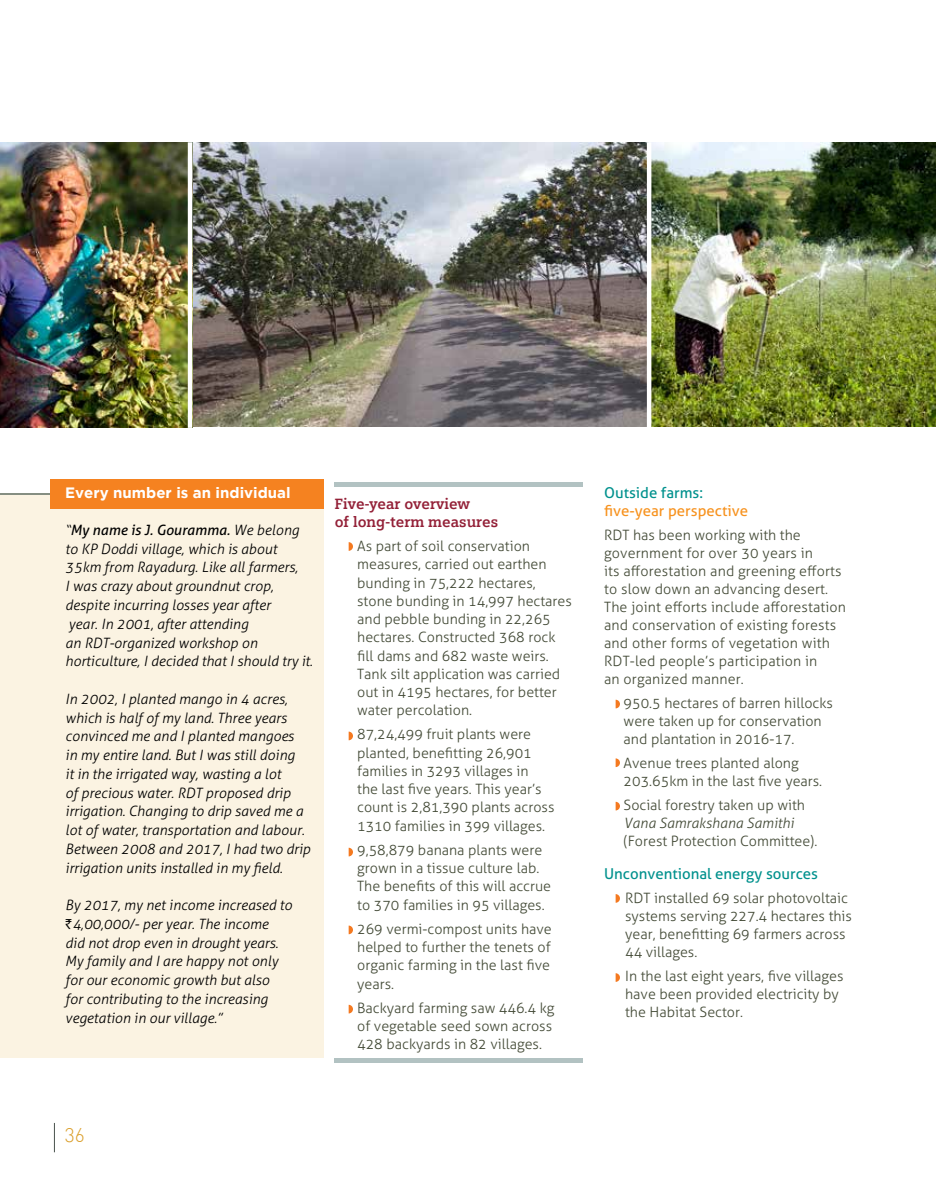
<style>
.page{position:relative;width:936px;height:1191px;background:#fff}
.page>*{position:absolute;margin:0;border:0;box-sizing:border-box;transform-origin:0 0}
.t1{font:300 19.5px "DIN";color:#da9e29}
.t2{font:15px "Aller";color:#00918d}
.t3{font:700 15px/18.1px "Siemens Slab";color:#932037}
.t4{font:700 15px "Gotham";color:#fff}
.t5{font:15px "Aller";color:#f7921e}
.t6{font:300 14.25px/18.3px "Aller";color:#434a36}
.t7{font:italic 300 14.25px/18.8px "Aller";color:#000}
.t8{font:italic 300 14.25px "Aller";color:#434a36}
.s1{font-weight:400}
.s2{font-family:"Rupee";font-weight:400;font-style:normal}
</style>
<div class="page">
<svg style="left:54px;top:1123px;width:1px;height:29px"></svg>
<div style="left:0;top:495px;width:323px;height:562px;background:#fbf3e2"></div>
<hr style="left:0;top:493px;width:65px;height:2px;background:#858e82">
<div style="left:50px;top:479px;width:273px;height:29px;background:#f58220"></div>
<div style="left:334px;top:481px;width:249px;height:5px;background:#b2c2c2"></div>
<div style="left:334px;top:1058px;width:249px;height:5px;background:#b2c2c2"></div>
<img style="left:0;top:142px;width:935px;height:286px">
<hr style="left:188px;top:142px;width:4px;height:286px;background:#fff">
<div style="left:646px;top:142px;width:5px;height:286px;background:#fff"></div>
<svg style="left:348px;top:542px;width:5px;height:9px"></svg>
<svg style="left:348px;top:731px;width:5px;height:9px"></svg>
<svg style="left:348px;top:847px;width:5px;height:9px"></svg>
<svg style="left:615px;top:699px;width:5px;height:9px"></svg>
<svg style="left:615px;top:758px;width:5px;height:9px"></svg>
<svg style="left:615px;top:801px;width:5px;height:9px"></svg>
<svg style="left:615px;top:894px;width:5px;height:8px"></svg>
<svg style="left:615px;top:973px;width:5px;height:9px"></svg>
<svg style="left:348px;top:925px;width:5px;height:9px"></svg>
<svg style="left:348px;top:1004px;width:5px;height:9px"></svg>
<p class="t4" style="left:65px;top:484px;width:227px">Every number is an individual</p>
<p class="t7" style="left:65px;top:520px;width:249px">“<span class="s1">My name is J. Gouramma.</span> We belong to KP Doddi village, which is about 35km from Rayadurg. Like all farmers,<br>I was crazy about groundnut crop, despite incurring losses year after<br>year. In 2001, after attending<br>an RDT-organized workshop on horticulture, I decided that I should try it.</p>
<p class="t7" style="left:65px;top:689px;width:247px">In 2002, I planted mango in 4 acres, which is half of my land. Three years convinced me and I planted mangoes<br>in my entire land. But I was still doing<br>it in the irrigated way, wasting a lot<br>of precious water. RDT proposed drip irrigation. Changing to drip saved me a lot of water, transportation and labour.<br>Between 2008 and 2017, I had two drip irrigation units installed in my field.</p>
<p class="t7" style="left:65px;top:895px;width:228px">By 2017, my net income increased to <span class="s2">`</span>4,00,000/- per year. The income<br>did not drop even in drought years.<br>My family and I are happy not only for our economic growth but also<br>for contributing to the increasing vegetation in our village.”</p>
<p class="t3" style="left:334px;top:494px;width:165px">Five-year overview<br>of long-term measures</p>
<p class="t6" style="left:357px;top:537px;width:216px">As part of soil conservation measures, carried out earthen bunding in 75,222 hectares, stone bunding in 14,997 hectares and pebble bunding in 22,265 hectares. Constructed 368 rock fill dams and 682 waste weirs.<br>Tank silt application was carried out in 4195 hectares, for better water percolation.</p>
<p class="t6" style="left:357px;top:725px;width:199px">87,24,499 fruit plants were planted, benefitting 26,901 families in 3293 villages in<br>the last five years. This year’s count is 2,81,390 plants across<br>1310 families in 399 villages.</p>
<p class="t6" style="left:357px;top:840px;width:195px">9,58,879 banana plants were grown in a tissue culture lab.<br>The benefits of this will accrue to 370 families in 95 villages.</p>
<p class="t6" style="left:357px;top:919px;width:196px">269 vermi-compost units have helped to further the tenets of organic farming in the last five years.</p>
<p class="t6" style="left:357px;top:998px;width:199px">Backyard farming saw 446.4 kg of vegetable seed sown across<br>428 backyards in 82 villages.</p>
<h1 class="t1" style="left:65px;top:1123px;width:22px">36</h1>
<p class="t2" style="left:604px;top:484px;width:100px">Outside farms:</p>
<p class="t5" style="left:604px;top:502px;width:145px">five-year perspective</p>
<p class="t6" style="left:604px;top:526px;width:243px">RDT has been working with the government for over 30 years in<br>its afforestation and greening efforts to slow down an advancing desert.<br>The joint efforts include afforestation and conservation of existing forests and other forms of vegetation with RDT-led people’s participation in<br>an organized manner.</p>
<p class="t6" style="left:623px;top:694px;width:211px">950.5 hectares of barren hillocks were taken up for conservation and plantation in 2016-17.</p>
<p class="t6" style="left:623px;top:754px;width:200px">Avenue trees planted along<br>203.65km in the last five years.</p>
<p class="t6" style="left:623px;top:796px;width:183px">Social forestry taken up with</p>
<p class="t8" style="left:623px;top:814px;width:172px">Vana Samrakshana Samithi</p>
<p class="t6" style="left:623px;top:832px;width:195px">(Forest Protection Committee).</p>
<p class="t2" style="left:604px;top:865px;width:215px">Unconventional energy sources</p>
<p class="t6" style="left:625px;top:889px;width:228px">RDT installed 69 solar photovoltaic systems serving 227.4 hectares this year, benefitting 69 farmers across<br>44 villages.</p>
<p class="t6" style="left:625px;top:967px;width:220px">In the last eight years, five villages have been provided electricity by the Habitat Sector.</p>
</div>
